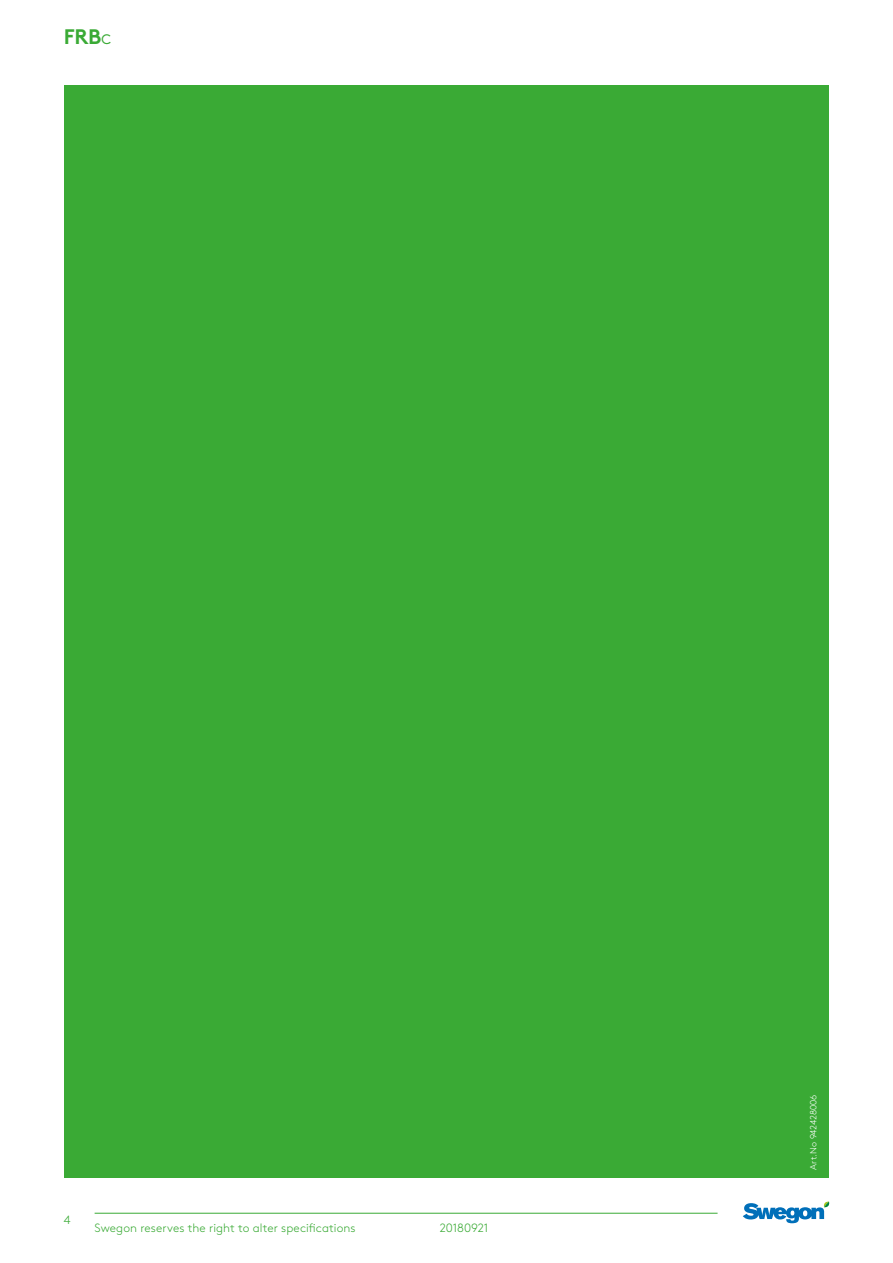
<style>
.page{position:relative;width:893px;height:1263px;background:#fff}
.page>*{position:absolute;margin:0;border:0;box-sizing:border-box;transform-origin:0 0}
.t1{font:700 21px "Swegon Brown";color:#3aaa35}
.t2{font:300 12px "Swegon Brown";letter-spacing:.005em;color:#3aaa35}
.t3{font:300 12px "Swegon Brown";letter-spacing:-.015em;color:#3aaa35}
.t4{font:300 9px "Swegon Brown";letter-spacing:.005em;color:#fff}
.s1{font-weight:300}
</style>
<div class="page">
<hr style="left:95px;top:1213px;width:623px;height:1px;background:#3aaa35">
<svg style="left:743px;top:1201px;width:87px;height:22px"></svg>
<div style="left:64px;top:86px;width:764px;height:1092px;background:#3aaa35"></div>
<h1 class="t1" style="left:64px;top:20px;width:49px">FRB<span class="s1">c</span></h1>
<p class="t2" style="left:64px;top:1211px;width:8px">4</p>
<p class="t2" style="left:95px;top:1219px;width:263px">Swegon reserves the right to alter specifications</p>
<p class="t3" style="left:440px;top:1219px;width:50px">20180921</p>
<p class="t4" style="left:807px;top:1170px;width:77px;rotate:-90deg">Art.No 942428006</p>
</div>
